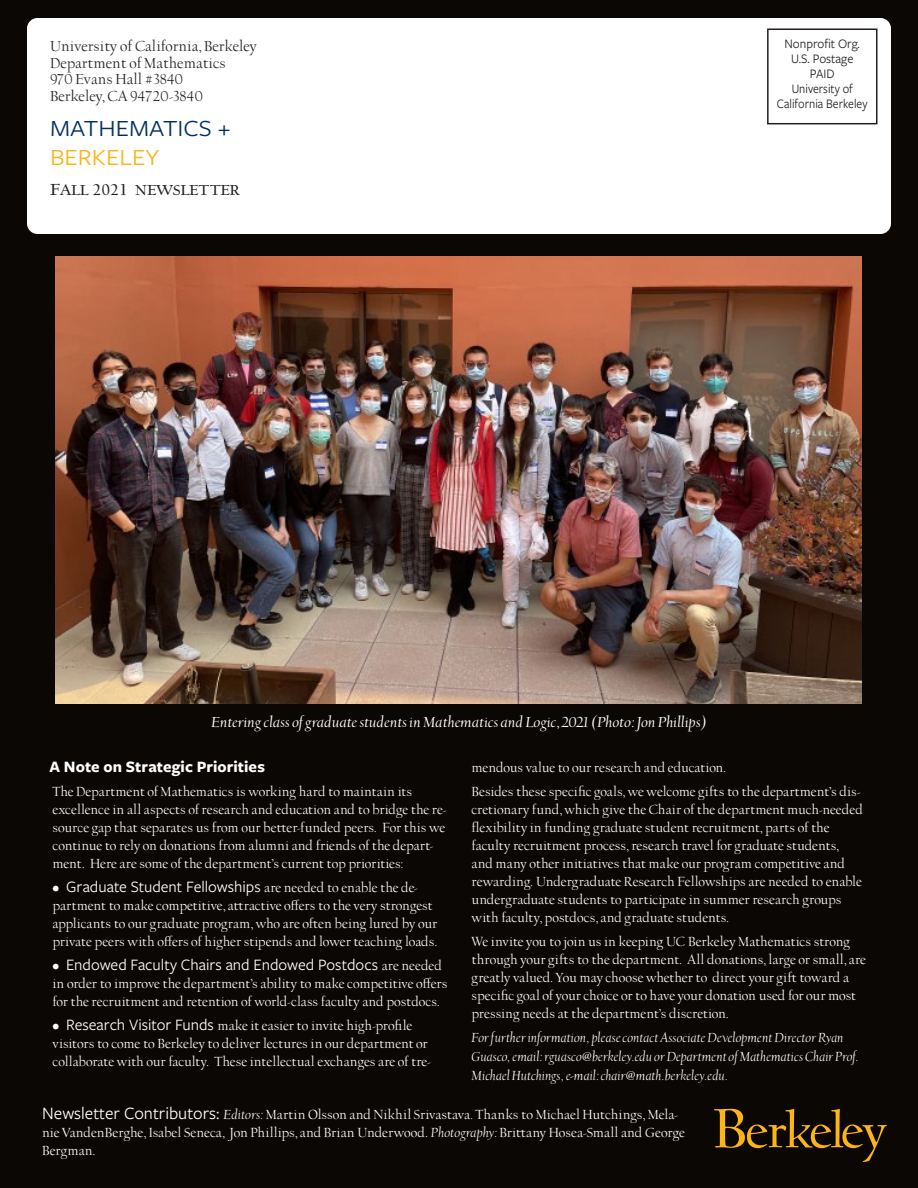
<style>
.page{position:relative;width:918px;height:1188px;background:#0a0705}
.page>*{position:absolute;margin:0;border:0;box-sizing:border-box;transform-origin:0 0}
.t1{font:24px/28.8px "Freight Sans Pro";color:#003062;scale:1.1 1}
.t2{font:18px "UC Berkeley OS Titling";color:#231f20}
.t3{font:16.5px "Freight Sans Pro";color:#fff}
.t4{font:16.5px/16.5px "UC Berkeley OS";color:#231f20}
.Footnote{font:italic 600 16.5px "UC Berkeley OS";color:#fff}
.Subtitle{font:700 16.5px "Freight Sans Pro";letter-spacing:.005em;color:#fff}
.t5{font:15px/18px "UC Berkeley OS";letter-spacing:-.005em;color:#fff}
.t6{font:italic 15px/18.8px "UC Berkeley OS";color:#fff}
.t7{font:13.5px/15px "Freight Sans Pro";color:#231f20;text-align:center;scale:.91 1}
.t8{font:13.5px "Freight Sans Pro";color:#231f20;scale:.96 1}
.s1{color:#fbb416}
.s2{font-size:15px}
.s3{font-family:"UC Berkeley OS";font-size:15px}
.s4{font-family:"Freight Sans Pro"}
.s5{font-family:"Freight Sans Pro";font-size:16.5px}
.s6{font-family:"Freight Sans Pro";font-size:18px}
.s7{font-style:italic}
</style>
<div class="page">
<img style="left:55px;top:256px;width:807px;height:448px">
<div style="left:30px;top:21px;width:858px;height:210px;background:#fff;border-radius:8px"></div>
<div style="left:27px;top:18px;width:864px;height:216px;border:6px solid #fff;border-radius:8px"></div>
<div style="left:767px;top:28px;width:111px;height:96px;border:2px solid #231f20"></div>
<svg style="left:714px;top:1109px;width:173px;height:53px"></svg>
<p class="t4" style="left:50px;top:39px;width:208px">University of California, Berkeley<br>Department of Mathematics<br>970 Evans Hall #3840<br>Berkeley, CA 94720-3840</p>
<p class="t1" style="left:50px;top:113px;width:166px">MATHEMATICS +<br><span class="s1">BERKELEY</span></p>
<p class="t2" style="left:50px;top:181px;width:191px">Fall 2021 newsletter</p>
<p class="t8" style="left:785px;top:35px;width:80px">Nonprofit Org.</p>
<p class="t8" style="left:791px;top:50px;width:66px">U.S. Postage</p>
<p class="t8" style="left:810px;top:65px;width:27px">PAID</p>
<p class="t7" style="left:777px;top:81px;width:101px">University of<br>California Berkeley</p>
<p class="Footnote" style="left:211px;top:714px;width:497px">Entering class of graduate students in Mathematics and Logic, 2021 (Photo: Jon Phillips)</p>
<p class="Subtitle" style="left:50px;top:755px;width:217px">A Note on Strategic Priorities</p>
<p class="t5" style="left:52px;top:783px;width:395px">The Department of Mathematics is working hard to maintain its excellence in all aspects of research and education and to bridge the re&shy;source gap that separates us from our better-funded peers. For this we continue to rely on donations from alumni and friends of the depart&shy;ment. Here are some of the department’s current top priorities:</p>
<p class="t3" style="left:52px;top:876px;width:367px"><span class="s2">•</span> Graduate Student Fellowships <span class="s3">are needed to enable the de-</span></p>
<p class="t5" style="left:52px;top:897px;width:387px">partment to make competitive, attractive offers to the very strongest applicants to our graduate program, who are often being lured by our private peers with offers of higher stipends and lower teaching loads.</p>
<p class="t3" style="left:52px;top:954px;width:391px"><span class="s2">•</span> Endowed Faculty Chairs and Endowed Postdocs <span class="s3">are needed</span></p>
<p class="t5" style="left:52px;top:975px;width:397px">in order to improve the department’s ability to make competitive offers for the recruitment and retention of world-class faculty and postdocs.</p>
<p class="t5" style="left:52px;top:1017px;width:380px"><span class="s4">•</span> <span class="s5">Research Visitor Funds</span> make it easier to invite high-profile visitors to come to Berkeley to deliver lectures in our department or collaborate with our faculty. These intellectual exchanges are of tre-</p>
<p class="t5" style="left:472px;top:759px;width:257px">mendous value to our research and education.</p>
<p class="t5" style="left:472px;top:783px;width:393px">Besides these specific goals, we welcome gifts to the department’s dis&shy;cretionary fund, which give the Chair of the department much-needed flexibility in funding graduate student recruitment, parts of the faculty recruitment process, research travel for graduate students, and many other initiatives that make our program competitive and rewarding. Undergraduate Research Fellowships are needed to enable undergraduate students to participate in summer research groups with faculty, postdocs, and graduate students.</p>
<p class="t5" style="left:472px;top:933px;width:396px">We invite you to join us in keeping UC Berkeley Mathematics strong through your gifts to the department. All donations, large or small, are greatly valued. You may choose whether to direct your gift toward a specific goal of your choice or to have your donation used for our most pressing needs at the department’s discretion.</p>
<p class="t6" style="left:472px;top:1029px;width:389px">For further information, please contact Associate Development Director Ryan<br>Guasco, email: rguasco@berkeley.edu or Department of Mathematics Chair Prof.<br>Michael Hutchings, e-mail: chair@math.berkeley.edu.</p>
<p class="t5" style="left:42px;top:1106px;width:644px"><span class="s6">Newsletter Contributors:</span> <span class="s7">Editors:</span> Martin Olsson and Nikhil Srivastava<span class="s7">.</span> Thanks to Michael Hutchings, Mela&shy;nie VandenBerghe, Isabel Seneca, Jon Phillips, and Brian Underwood. <span class="s7">Photography:</span> Brittany Hosea-Small and George<br>Bergman.</p>
</div>
